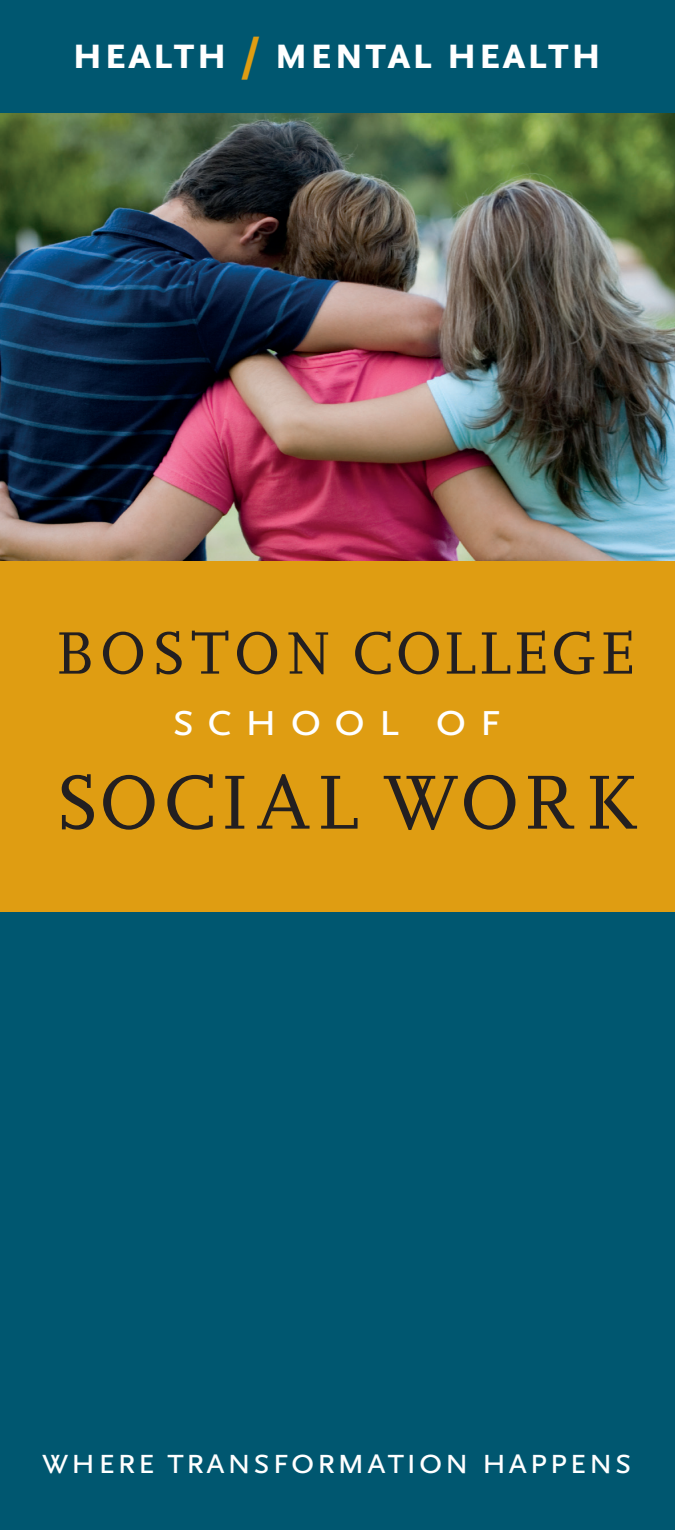
<style>
.page{position:relative;width:675px;height:1530px;background:#fff}
.page>*{position:absolute;margin:0;border:0;box-sizing:border-box;transform-origin:0 0}
.t1{font:80px "Scala";letter-spacing:.045em;color:#231f20}
.t2{font:62.5px "Scala";letter-spacing:.03em;color:#231f20}
.t3{font:50px "Scala Sans Caps";letter-spacing:.23em;color:#fff}
.t4{font:700 47.5px "Scala Sans Caps";letter-spacing:.01em;color:#fff}
.t5{font:38px "Scala Sans Caps";letter-spacing:.03em;color:#fff}
.s1{color:#df9d12}
</style>
<div class="page">
<div style="left:0;top:909px;width:675px;height:621px;background:#005770"></div>
<div style="left:0;top:0;width:675px;height:113px;background:#005770"></div>
<img style="left:0;top:113px;width:675px;height:448px">
<div style="left:0;top:561px;width:675px;height:351px;background:#df9d12"></div>
<p class="t4" style="left:71px;top:26px;width:533px">health <span class="s1">/</span> mental health</p>
<p class="t2" style="left:55px;top:619px;width:582px">BOSTON COLLEGE</p>
<p class="t3" style="left:172px;top:692px;width:331px">school of</p>
<p class="t1" style="left:55px;top:759px;width:583px">SOCIAL WORK</p>
<p class="t5" style="left:41px;top:1440px;width:592px">where transformation happens</p>
</div>
